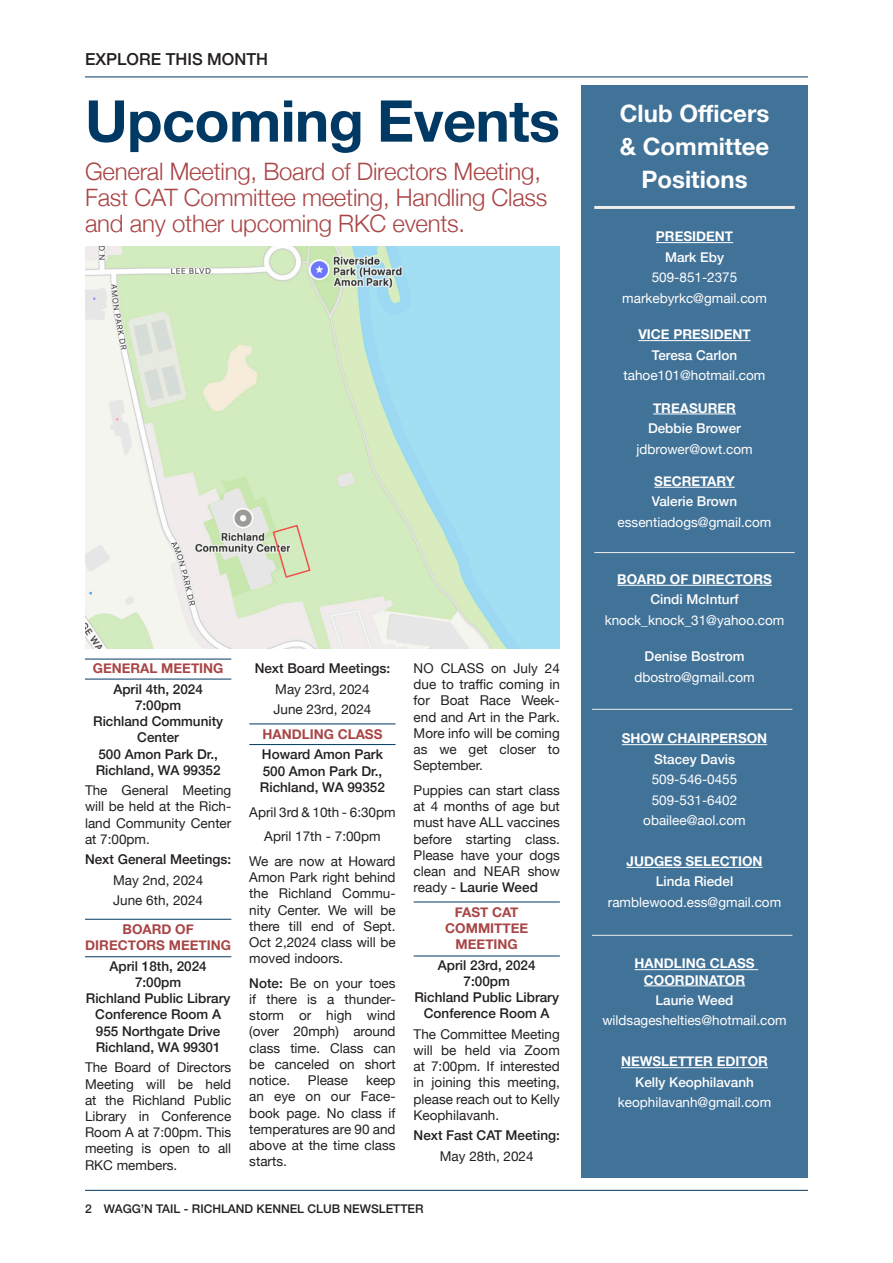
<style>
.page{position:relative;width:893px;height:1263px;background:#fff}
.page>*{position:absolute;margin:0;border:0;box-sizing:border-box;transform-origin:0 0}
.Headline{font:700 57.6px "Helvetica Neue";letter-spacing:-.01em;color:#003963}
.Intro{font:300 24px/25.8px "Helvetica Neue";letter-spacing:-.01em;color:#a94546}
.Sidebar{font:700 24px/33px "Helvetica Neue";color:#fff;text-align:center}
.Folio_-_Section_Title{font:500 16.5px "Helvetica Neue";color:#231f20}
.t1{font:13.5px/16.2px "Helvetica Neue";color:#231f20;text-align:justify}
.t2{font:500 13.5px/16.2px "Helvetica Neue";color:#231f20;text-align:center}
.Copy{font:13.5px "Helvetica Neue";color:#fff}
.Copy-2{font:700 13.5px/16.2px "Helvetica Neue";color:#fff;text-align:center}
.Copy-3{font:500 13.5px "Helvetica Neue";color:#fff}
.t3{font:700 13.5px/16.2px "Helvetica Neue";color:#a94546;text-align:center}
.Folio_-_Page_Number{font:500 12px "Helvetica Neue";color:#231f20}
.s1{font-weight:500}
</style>
<div class="page">
<hr style="left:85px;top:1190px;width:723px;height:1px;background:#003963">
<hr style="left:85px;top:77px;width:723px;height:1px;background:#003963">
<div style="left:581px;top:85px;width:226px;height:1092px;background:#417298"></div>
<hr style="left:656px;top:242px;width:77px;height:1px;background:#fff">
<hr style="left:638px;top:340px;width:113px;height:1px;background:#fff">
<hr style="left:653px;top:414px;width:83px;height:1px;background:#fff">
<hr style="left:654px;top:487px;width:81px;height:1px;background:#fff">
<hr style="left:617px;top:585px;width:155px;height:1px;background:#fff">
<hr style="left:622px;top:744px;width:145px;height:1px;background:#fff">
<hr style="left:626px;top:867px;width:137px;height:1px;background:#fff">
<hr style="left:634px;top:969px;width:124px;height:1px;background:#fff">
<hr style="left:644px;top:985px;width:101px;height:1px;background:#fff">
<hr style="left:621px;top:1067px;width:147px;height:1px;background:#fff">
<hr style="left:594px;top:552px;width:201px;height:1px;background:#efedea">
<hr style="left:594px;top:206px;width:201px;height:3px;background:#efedea">
<hr style="left:592px;top:709px;width:200px;height:1px;background:#efedea">
<hr style="left:592px;top:935px;width:200px;height:1px;background:#efedea">
<img style="left:85px;top:247px;width:475px;height:402px">
<hr style="left:85px;top:679px;width:146px;height:1px;background:#003963">
<hr style="left:85px;top:659px;width:146px;height:1px;background:#003963">
<hr style="left:85px;top:956px;width:146px;height:1px;background:#003963">
<hr style="left:85px;top:919px;width:146px;height:1px;background:#003963">
<hr style="left:249px;top:744px;width:147px;height:1px;background:#003963">
<hr style="left:249px;top:723px;width:147px;height:1px;background:#003963">
<hr style="left:414px;top:956px;width:146px;height:1px;background:#003963">
<hr style="left:414px;top:902px;width:146px;height:1px;background:#003963">
<svg style="left:272px;top:524px;width:39px;height:55px"></svg>
<p class="Folio_-_Section_Title" style="left:85px;top:46px;width:185px">EXPLORE THIS MONTH</p>
<p class="Headline" style="left:85px;top:76px;width:476px">Upcoming Events</p>
<p class="Intro" style="left:85px;top:157px;width:464px">General Meeting, Board of Directors Meeting,<br>Fast CAT Committee meeting, Handling Class and any other upcoming RKC events.</p>
<p class="t3" style="left:93px;top:661px;width:132px">GENERAL MEETING</p>
<p class="t2" style="left:113px;top:680px;width:91px">April 4th, 2024</p>
<p class="t2" style="left:135px;top:696px;width:48px">7:00pm</p>
<p class="t2" style="left:93px;top:712px;width:132px">Richland Community<br>Center</p>
<p class="t2" style="left:96px;top:745px;width:126px;text-align:left">500 Amon Park Dr.,<br>Richland, WA 99352</p>
<p class="t1" style="left:85px;top:783px;width:148px">The General Meeting will be held at the Rich&shy;land Community Center at 7:00pm.</p>
<p class="t2" style="left:85px;top:850px;width:148px">Next General Meetings:</p>
<p class="t1" style="left:113px;top:873px;width:92px">May 2nd, 2024</p>
<p class="t1" style="left:113px;top:893px;width:91px">June 6th, 2024</p>
<p class="t3" style="left:85px;top:922px;width:147px">BOARD OF<br>DIRECTORS MEETING</p>
<p class="t2" style="left:110px;top:957px;width:99px">April 18th, 2024</p>
<p class="t2" style="left:135px;top:973px;width:48px">7:00pm</p>
<p class="t2" style="left:86px;top:989px;width:146px">Richland Public Library</p>
<p class="t2" style="left:95px;top:1005px;width:127px">Conference Room A</p>
<p class="t2" style="left:96px;top:1022px;width:126px">955 Northgate Drive</p>
<p class="t2" style="left:96px;top:1038px;width:126px">Richland, WA 99301</p>
<p class="t1" style="left:85px;top:1060px;width:148px">The Board of Directors Meeting will be held at the Richland Public Library in Conference Room A at 7:00pm. This meeting is open to all RKC members.</p>
<p class="t2" style="left:255px;top:659px;width:137px">Next Board Meetings:</p>
<p class="t1" style="left:275px;top:682px;width:96px">May 23rd, 2024</p>
<p class="t1" style="left:274px;top:702px;width:99px">June 23rd, 2024</p>
<p class="t3" style="left:262px;top:726px;width:122px">HANDLING CLASS</p>
<p class="t2" style="left:262px;top:745px;width:123px">Howard Amon Park</p>
<p class="t2" style="left:263px;top:762px;width:121px">500 Amon Park Dr.,</p>
<p class="t2" style="left:260px;top:778px;width:126px">Richland, WA 99352</p>
<p class="t1" style="left:249px;top:804px;width:148px">April 3rd &amp; 10th - 6:30pm</p>
<p class="t1" style="left:264px;top:829px;width:118px">April 17th - 7:00pm</p>
<p class="t1" style="left:249px;top:854px;width:148px">We are now at Howard Amon Park right behind the Richland Commu&shy;nity Center. We will be there till end of Sept.<br>Oct 2,2024 class will be moved indoors.</p>
<p class="t1" style="left:249px;top:976px;width:148px"><span class="s1">Note:</span> Be on your toes if there is a thunder&shy;storm or high wind (over 20mph) around class time. Class can be canceled on short notice.</p>
<p class="t1" style="left:249px;top:1073px;width:148px;text-indent:117px">keep an eye on our Face&shy;book page. No class if temperatures are 90 and above at the time class starts.</p>
<p class="t1" style="left:308px;top:1073px;width:42px">Please</p>
<p class="t1" style="left:414px;top:661px;width:148px">NO CLASS on July 24 due to traffic coming in for Boat Race Week&shy;end and Art in the Park.<br>More info will be coming as we get closer to September.</p>
<p class="t1" style="left:414px;top:783px;width:148px">Puppies can start class at 4 months of age but must have ALL vaccines before starting class.<br>Please have your dogs clean and NEAR show ready - <span class="s1">Laurie Weed</span></p>
<p class="t3" style="left:445px;top:904px;width:84px">FAST CAT<br>COMMITTEE<br>MEETING</p>
<p class="t2" style="left:438px;top:956px;width:99px">April 23rd, 2024</p>
<p class="t2" style="left:464px;top:972px;width:48px">7:00pm</p>
<p class="t2" style="left:414px;top:988px;width:146px">Richland Public Library</p>
<p class="t2" style="left:424px;top:1004px;width:127px">Conference Room A</p>
<p class="t1" style="left:414px;top:1027px;width:148px">The Committee Meeting will be held via Zoom at 7:00pm. If interested in joining this meeting, please reach out to Kelly Keophilavanh.</p>
<p class="t2" style="left:414px;top:1126px;width:148px">Next Fast CAT Meeting:</p>
<p class="t1" style="left:440px;top:1148px;width:95px">May 28th, 2024</p>
<p class="Folio_-_Page_Number" style="left:85px;top:1199px;width:340px">2 WAGG’N TAIL - RICHLAND KENNEL CLUB NEWSLETTER</p>
<p class="Sidebar" style="left:620px;top:97px;width:151px">Club Officers &amp; Committee<br>Positions</p>
<p class="Copy-2" style="left:656px;top:229px;width:79px">PRESIDENT</p>
<p class="Copy-3" style="left:665px;top:246px;width:61px">Mark Eby</p>
<p class="Copy" style="left:652px;top:268px;width:87px">509-851-2375</p>
<p class="Copy" style="left:622px;top:288px;width:146px">markebyrkc@gmail.com</p>
<p class="Copy-2" style="left:638px;top:327px;width:114px">VICE PRESIDENT</p>
<p class="Copy-3" style="left:652px;top:344px;width:87px">Teresa Carlon</p>
<p class="Copy" style="left:624px;top:366px;width:143px">tahoe101@hotmail.com</p>
<p class="Copy-2" style="left:653px;top:400px;width:84px">TREASURER</p>
<p class="Copy-3" style="left:648px;top:417px;width:95px">Debbie Brower</p>
<p class="Copy" style="left:636px;top:439px;width:118px">jdbrower@owt.com</p>
<p class="Copy-2" style="left:654px;top:473px;width:82px">SECRETARY</p>
<p class="Copy-3" style="left:652px;top:491px;width:87px">Valerie Brown</p>
<p class="Copy" style="left:618px;top:512px;width:155px">essentiadogs@gmail.com</p>
<p class="Copy-2" style="left:617px;top:571px;width:156px">BOARD OF DIRECTORS</p>
<p class="Copy-3" style="left:650px;top:589px;width:90px">Cindi McInturf</p>
<p class="Copy" style="left:605px;top:610px;width:181px">knock_knock_31@yahoo.com</p>
<p class="Copy-3" style="left:645px;top:646px;width:101px">Denise Bostrom</p>
<p class="Copy" style="left:634px;top:667px;width:122px">dbostro@gmail.com</p>
<p class="Copy-2" style="left:622px;top:731px;width:147px">SHOW CHAIRPERSON</p>
<p class="Copy-3" style="left:654px;top:748px;width:83px">Stacey Davis</p>
<p class="Copy" style="left:652px;top:770px;width:87px">509-546-0455</p>
<p class="Copy" style="left:652px;top:790px;width:87px">509-531-6402</p>
<p class="Copy" style="left:643px;top:810px;width:104px">obailee@aol.com</p>
<p class="Copy-2" style="left:626px;top:853px;width:138px">JUDGES SELECTION</p>
<p class="Copy-3" style="left:656px;top:871px;width:79px">Linda Riedel</p>
<p class="Copy" style="left:608px;top:892px;width:175px">ramblewood.ess@gmail.com</p>
<p class="Copy-2" style="left:634px;top:956px;width:122px">HANDLING CLASS<br>COORDINATOR</p>
<p class="Copy-3" style="left:655px;top:989px;width:80px">Laurie Weed</p>
<p class="Copy" style="left:602px;top:1011px;width:186px">wildsageshelties@hotmail.com</p>
<p class="Copy-2" style="left:621px;top:1054px;width:148px">NEWSLETTER EDITOR</p>
<p class="Copy-3" style="left:635px;top:1071px;width:120px">Kelly Keophilavanh</p>
<p class="Copy" style="left:618px;top:1093px;width:155px">keophilavanh@gmail.com</p>
</div>
